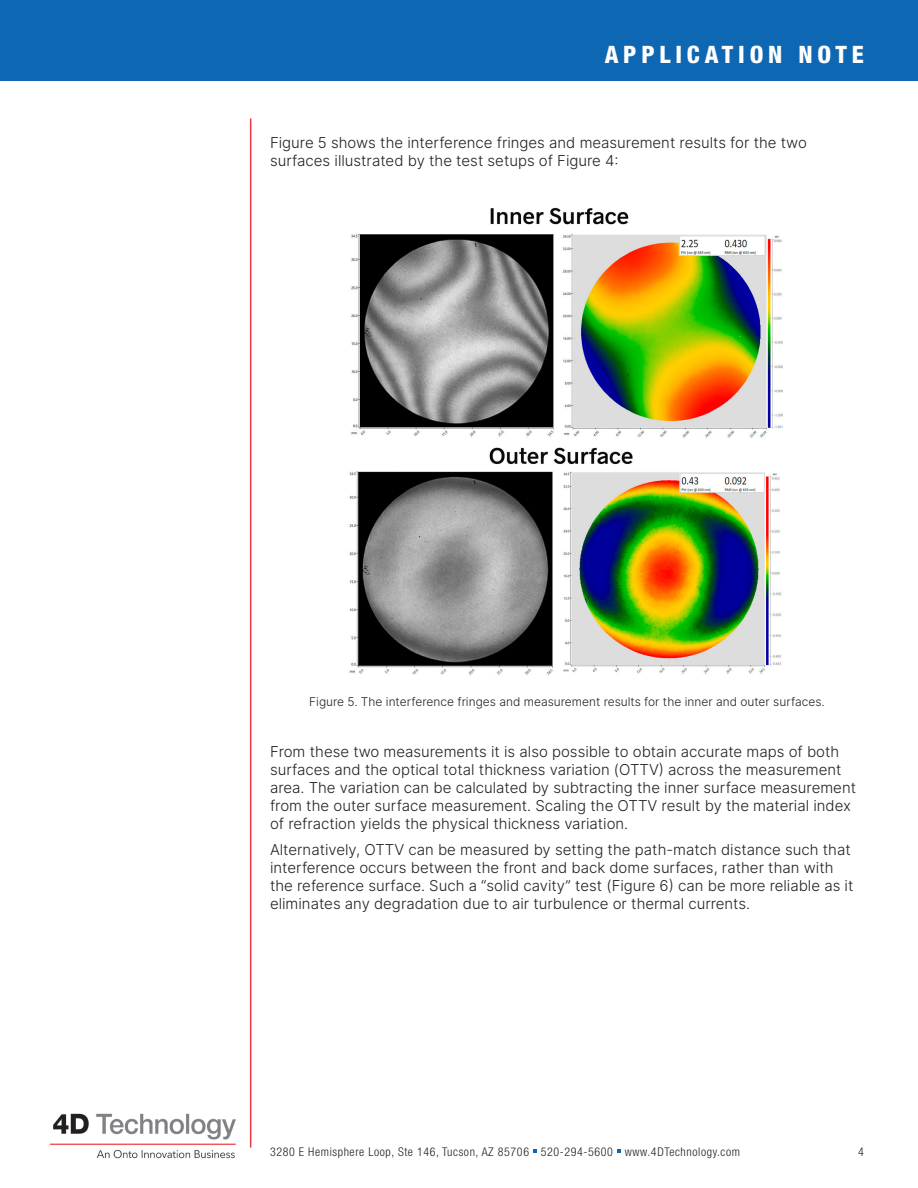
<style>
.page{position:relative;width:918px;height:1188px;background:#fff}
.page>*{position:absolute;margin:0;border:0;box-sizing:border-box;transform-origin:0 0}
.t1{font:800 condensed 24px "Helvetica Neue";letter-spacing:.2em;color:#fff}
.Body_Text{font:15px/18px "Inter Light BETA";color:#231f20}
.t2{font:12px "Inter Light BETA";color:#231f20}
.t3{font:300 condensed 12px "Helvetica Neue";letter-spacing:.05em;color:#231f20}
</style>
<div class="page">
<div style="left:0;top:0;width:918px;height:81px;background:#0e67b3"></div>
<hr style="left:250px;top:118px;width:1px;height:1030px;background:#ee343d">
<svg style="left:533px;top:1149px;width:4px;height:4px"></svg>
<svg style="left:617px;top:1149px;width:4px;height:4px"></svg>
<img style="left:49px;top:1113px;width:187px;height:46px">
<img style="left:349px;top:207px;width:434px;height:468px">
<h1 class="t1" style="left:605px;top:40px;width:261px">APPLICATION NOTE</h1>
<p class="Body_Text" style="left:270px;top:133px;width:538px">Figure 5 shows the interference fringes and measurement results for the two surfaces illustrated by the test setups of Figure 4:</p>
<p class="t2" style="left:309px;top:693px;width:517px">Figure 5. The interference fringes and measurement results for the inner and outer surfaces.</p>
<p class="Body_Text" style="left:270px;top:743px;width:588px">From these two measurements it is also possible to obtain accurate maps of both surfaces and the optical total thickness variation (OTTV) across the measurement area. The variation can be calculated by subtracting the inner surface measurement from the outer surface measurement. Scaling the OTTV result by the material index of refraction yields the physical thickness variation.</p>
<p class="Body_Text" style="left:270px;top:840px;width:585px">Alternatively, OTTV can be measured by setting the path-match distance such that interference occurs between the front and back dome surfaces, rather than with the reference surface. Such a “solid cavity” test (Figure 6) can be more reliable as it eliminates any degradation due to air turbulence or thermal currents.</p>
<p class="t3" style="left:270px;top:1145px;width:471px">3280 E Hemisphere Loop, Ste 146, Tucson, AZ 85706 520-294-5600 www.4DTechnology.com</p>
<p class="t3" style="left:858px;top:1145px;width:7px">4</p>
</div>
